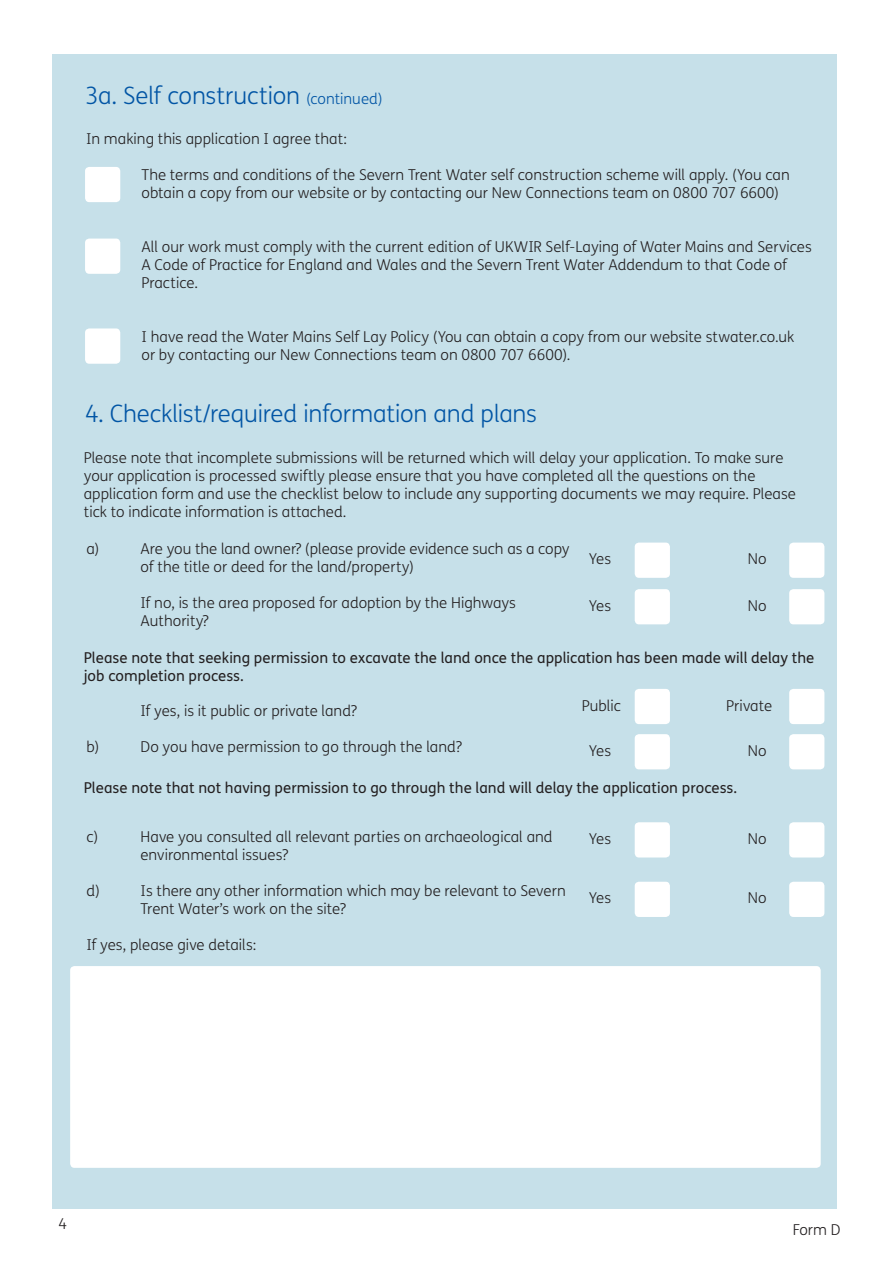
<style>
.page{position:relative;width:893px;height:1263px;background:#fff}
.page>*{position:absolute;margin:0;border:0;box-sizing:border-box;transform-origin:0 0}
.t1{font:300 24px "FS Me Pro";letter-spacing:-.01em;color:#0155a5}
.t2{font:300 15px/18px "FS Me Pro";color:#231f20}
.t3{font:15px/18px "FS Me Pro";letter-spacing:.005em;color:#231f20}
.s1{font-size:15px}
</style>
<div class="page">
<div style="left:52px;top:54px;width:785px;height:1155px;background:#c6e0e9"></div>
<div style="left:85px;top:167px;width:35px;height:35px;background:#fff;border-radius:4px"></div>
<div style="left:85px;top:239px;width:35px;height:35px;background:#fff;border-radius:4px"></div>
<div style="left:85px;top:328px;width:35px;height:36px;background:#fff;border-radius:4px"></div>
<div style="left:635px;top:543px;width:35px;height:35px;background:#fff;border-radius:4px"></div>
<div style="left:789px;top:543px;width:35px;height:35px;background:#fff;border-radius:4px"></div>
<div style="left:635px;top:589px;width:35px;height:35px;background:#fff;border-radius:4px"></div>
<div style="left:789px;top:589px;width:35px;height:35px;background:#fff;border-radius:4px"></div>
<div style="left:635px;top:734px;width:35px;height:35px;background:#fff;border-radius:4px"></div>
<div style="left:789px;top:734px;width:35px;height:35px;background:#fff;border-radius:4px"></div>
<div style="left:635px;top:822px;width:35px;height:35px;background:#fff;border-radius:4px"></div>
<div style="left:789px;top:822px;width:35px;height:35px;background:#fff;border-radius:4px"></div>
<div style="left:70px;top:966px;width:751px;height:202px;background:#fff;border-radius:4px"></div>
<div style="left:635px;top:689px;width:35px;height:35px;background:#fff;border-radius:4px"></div>
<div style="left:789px;top:689px;width:35px;height:35px;background:#fff;border-radius:4px"></div>
<div style="left:635px;top:882px;width:35px;height:35px;background:#fff;border-radius:4px"></div>
<div style="left:789px;top:882px;width:35px;height:35px;background:#fff;border-radius:4px"></div>
<p class="t1" style="left:85px;top:80px;width:299px">3a. Self construction <span class="s1">(continued)</span></p>
<p class="t2" style="left:86px;top:129px;width:262px">In making this application I agree that:</p>
<p class="t2" style="left:141px;top:165px;width:650px">The terms and conditions of the Severn Trent Water self construction scheme will apply. (You can obtain a copy from our website or by contacting our New Connections team on 0800 707 6600)</p>
<p class="t2" style="left:141px;top:237px;width:672px">All our work must comply with the current edition of UKWIR Self-Laying of Water Mains and Services<br>A Code of Practice for England and Wales and the Severn Trent Water Addendum to that Code of<br>Practice.</p>
<p class="t2" style="left:141px;top:327px;width:654px">I have read the Water Mains Self Lay Policy (You can obtain a copy from our website stwater.co.uk</p>
<p class="t2" style="left:141px;top:345px;width:430px">or by contacting our New Connections team on 0800 707 6600).</p>
<p class="t1" style="left:85px;top:397px;width:453px">4. Checklist/required information and plans</p>
<p class="t2" style="left:84px;top:448px;width:714px">Please note that incomplete submissions will be returned which will delay your application. To make sure your application is processed swiftly please ensure that you have completed all the questions on the application form and use the checklist below to include any supporting documents we may require. Please tick to indicate information is attached.</p>
<p class="t2" style="left:589px;top:550px;width:23px">Yes</p>
<p class="t2" style="left:748px;top:550px;width:20px">No</p>
<p class="t2" style="left:589px;top:596px;width:23px">Yes</p>
<p class="t2" style="left:748px;top:596px;width:20px">No</p>
<p class="t2" style="left:87px;top:539px;width:14px">a)</p>
<p class="t2" style="left:141px;top:539px;width:431px">Are you the land owner? (please provide evidence such as a copy of the title or deed for the land/property)</p>
<p class="t2" style="left:141px;top:593px;width:377px">If no, is the area proposed for adoption by the Highways<br>Authority?</p>
<p class="t3" style="left:84px;top:648px;width:732px">Please note that seeking permission to excavate the land once the application has been made will delay the job completion process.</p>
<p class="t2" style="left:141px;top:701px;width:218px">If yes, is it public or private land?</p>
<p class="t2" style="left:87px;top:737px;width:14px">b)</p>
<p class="t2" style="left:141px;top:737px;width:323px">Do you have permission to go through the land?</p>
<p class="t2" style="left:582px;top:696px;width:41px">Public</p>
<p class="t2" style="left:726px;top:696px;width:47px">Private</p>
<p class="t2" style="left:589px;top:741px;width:23px">Yes</p>
<p class="t2" style="left:748px;top:741px;width:20px">No</p>
<p class="t3" style="left:84px;top:778px;width:655px">Please note that not having permission to go through the land will delay the application process.</p>
<p class="t2" style="left:87px;top:827px;width:13px">c)</p>
<p class="t2" style="left:141px;top:827px;width:414px">Have you consulted all relevant parties on archaeological and environmental issues?</p>
<p class="t2" style="left:87px;top:881px;width:15px">d)</p>
<p class="t2" style="left:141px;top:881px;width:427px">Is there any other information which may be relevant to Severn<br>Trent Water’s work on the site?</p>
<p class="t2" style="left:87px;top:935px;width:171px">If yes, please give details:</p>
<p class="t2" style="left:589px;top:829px;width:23px">Yes</p>
<p class="t2" style="left:748px;top:829px;width:20px">No</p>
<p class="t2" style="left:589px;top:889px;width:23px">Yes</p>
<p class="t2" style="left:748px;top:889px;width:20px">No</p>
<p class="t2" style="left:59px;top:1214px;width:10px">4</p>
<p class="t2" style="left:793px;top:1220px;width:49px">Form D</p>
</div>
